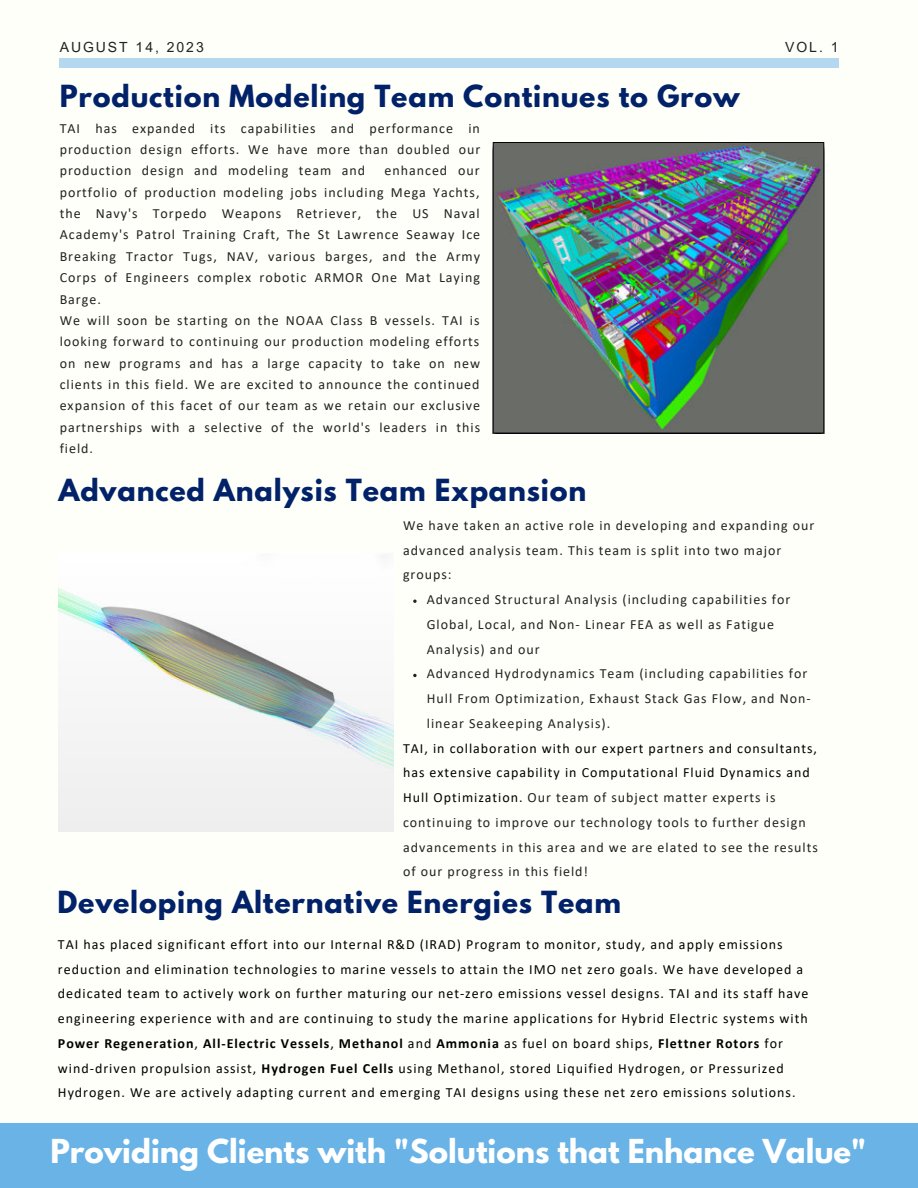
<style>
.page{position:relative;width:918px;height:1188px;background:#fffff9}
.page>*{position:absolute;margin:0;border:0;box-sizing:border-box;transform-origin:0 0}
.t1{font:700 29.25px "League Spartan";color:#fff}
.t2{font:700 27px "League Spartan";letter-spacing:.03em;color:#012169}
.t3{font:13.95px/21.3px "Calibri";letter-spacing:.07em;color:#222}
.t4{font:13.95px/24.8px "Calibri";letter-spacing:.07em;color:#000}
.t5{font:13.95px "Arial MT Pro";letter-spacing:.14em;color:#222}
.s1{color:#000}
.s2{font-weight:700}
</style>
<div class="page">
<div style="left:0;top:1123px;width:918px;height:65px;background:#69b3e7"></div>
<img style="left:492px;top:142px;width:332px;height:291px">
<div style="left:59px;top:58px;width:780px;height:10px;background:#b3d8ef"></div>
<img style="left:58px;top:556px;width:336px;height:276px">
<svg style="left:413px;top:600px;width:4px;height:3px"></svg>
<svg style="left:413px;top:674px;width:4px;height:3px"></svg>
<p class="t5" style="left:60px;top:39px;width:146px">AUGUST 14, 2023</p>
<p class="t5" style="left:785px;top:39px;width:55px">VOL. 1</p>
<h2 class="t2" style="left:60px;top:75px;width:682px">Production Modeling Team Continues to Grow</h2>
<p class="t3" style="left:60px;top:117px;width:422px;text-align:justify">TAI has expanded its capabilities and performance in production design efforts. We have more than doubled our production design and modeling team and</p>
<p class="t3" style="left:60px;top:160px;width:422px;text-indent:325px">enhanced our portfolio of production modeling jobs including Mega Yachts, the Navy's Torpedo Weapons Retriever, the US Naval Academy's Patrol Training Craft, The St Lawrence Seaway Ice Breaking Tractor Tugs, NAV, various barges, and the Army Corps of Engineers complex robotic ARMOR One Mat Laying Barge.<br>We will soon be starting on the NOAA Class B vessels. TAI is looking forward to continuing our production modeling efforts on new programs and has a large capacity to take on new clients in this field. We are excited to announce the continued expansion of this facet of our team as we retain our exclusive partnerships with a selective of the world's leaders in this field.</p>
<h2 class="t2" style="left:58px;top:468px;width:529px">Advanced Analysis Team Expansion</h2>
<p class="t3" style="left:403px;top:512px;width:413px;line-height:24.8px">We have taken an active role in developing and expanding our advanced analysis team. This team is split into two major groups:</p>
<p class="t3" style="left:427px;top:587px;width:385px;line-height:24.8px">Advanced Structural Analysis (including capabilities for Global, Local, and Non- Linear FEA as well as Fatigue Analysis) and our<br>Advanced Hydrodynamics Team (including capabilities for Hull From Optimization, Exhaust Stack Gas Flow, and Non&shy;linear Seakeeping Analysis).</p>
<p class="t3" style="left:403px;top:735px;width:416px;line-height:24.8px"><span class="s1">TAI, in collaboration with our expert partners and consultants, has extensive capability in Computational Fluid Dynamics and Hull Optimization.</span> Our team of subject matter experts is continuing to improve our technology tools to further design advancements in this area and we are elated to see the results of our progress in this field!</p>
<h2 class="t2" style="left:58px;top:881px;width:565px">Developing Alternative Energies Team</h2>
<p class="t4" style="left:58px;top:932px;width:752px">TAI has placed significant effort into our Internal R&amp;D (IRAD) Program to monitor, study, and apply emissions reduction and elimination technologies to marine vessels to attain the IMO net zero goals. We have developed a dedicated team to actively work on further maturing our net-zero emissions vessel designs. TAI and its staff have engineering experience with and are continuing to study the marine applications for Hybrid Electric systems with <span class="s2">Power Regeneration</span>, <span class="s2">All-Electric Vessels</span>, <span class="s2">Methanol</span> and <span class="s2">Ammonia</span> as fuel on board ships, <span class="s2">Flettner Rotors</span> for wind-driven propulsion assist, <span class="s2">Hydrogen Fuel Cells</span> using Methanol, stored Liquified Hydrogen, or Pressurized Hydrogen. We are actively adapting current and emerging TAI designs using these net zero emissions solutions.</p>
<h1 class="t1" style="left:50px;top:1128px;width:817px">Providing Clients with "Solutions that Enhance Value"</h1>
</div>
